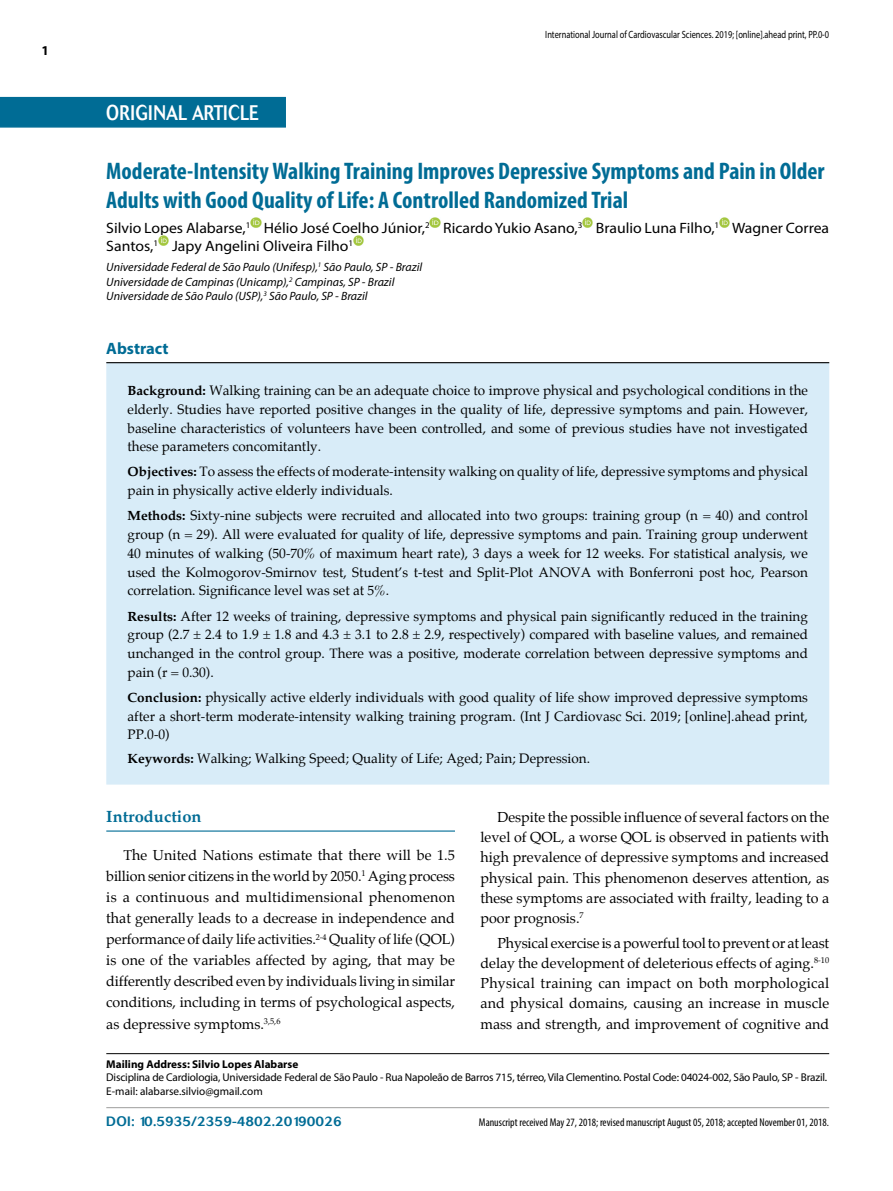
<style>
.page{position:relative;width:893px;height:1191px;background:#fff}
.page>*{position:absolute;margin:0;border:0;box-sizing:border-box;transform-origin:0 0}
.t1{font:700 condensed 24px/28.8px "Myriad Pro";color:#006c95}
.t2{font:500 21px "Cosmos";letter-spacing:.02em;color:#fff;scale:.8 1}
.t3{font:700 16.5px "Palatino";color:#006c95}
.t4{font:700 16.5px "Myriad Pro";color:#006c95}
.t5{font:15px/18px "Myriad Pro";color:#000;scale:1.05 1}
.t6{font:14.25px/20.2px "Palatino";color:#000;text-align:justify}
.t7{font:13.5px/18.8px "Palatino";color:#000;text-align:justify}
.t8{font:500 13.5px "Cosmos";color:#006c95}
.t9{font:700 13.5px "Myriad Pro";color:#000}
.t10{font:italic 12px/14.4px "Myriad Pro";color:#000}
.t11{font:11.25px/13.5px "Myriad Pro";letter-spacing:-.015em;color:#000}
.t12{font:condensed 11.25px "Myriad Pro";color:#000}
.t13{font:700 11.25px "Myriad Pro";color:#000}
.t14{font:10.5px "Myriad Pro";color:#000;scale:.8 1}
.s1{font-weight:700}
</style>
<div class="page">
<hr style="left:106px;top:830px;width:349px;height:1px;background:#006c95">
<div style="left:0;top:97px;width:286px;height:31px;background:#006c95"></div>
<hr style="left:106px;top:1053px;width:723px;height:1px;background:#000">
<hr style="left:106px;top:1107px;width:723px;height:1px;background:#9d9d9c">
<svg style="left:251px;top:217px;width:10px;height:11px"></svg>
<svg style="left:430px;top:217px;width:10px;height:11px"></svg>
<svg style="left:582px;top:217px;width:11px;height:11px"></svg>
<svg style="left:719px;top:217px;width:11px;height:11px"></svg>
<svg style="left:158px;top:235px;width:11px;height:11px"></svg>
<svg style="left:353px;top:235px;width:11px;height:11px"></svg>
<div style="left:106px;top:363px;width:723px;height:421px;background:#d8ecf8"></div>
<hr style="left:106px;top:362px;width:723px;height:1px;background:#000">
<p class="t9" style="left:41px;top:42px;width:9px">1</p>
<h2 class="t2" style="left:106px;top:100px;width:192px">ORIGINAL ARTICLE</h2>
<p class="t14" style="left:545px;top:28px;width:356px">International Journal of Cardiovascular Sciences. 2019; [online].ahead print, PP.0-0</p>
<h1 class="t1" style="left:106px;top:156px;width:720px">Moderate-Intensity Walking Training Improves Depressive Symptoms and Pain in Older<br>Adults with Good Quality of Life: A Controlled Randomized Trial</h1>
<p class="t5" style="left:106px;top:218px;width:690px">Silvio Lopes Alabarse,<sup>1</sup> Hélio José Coelho Júnior,<sup>2</sup> Ricardo Yukio Asano,<sup>3</sup> Braulio Luna Filho,<sup>1</sup> Wagner Correa<br>Santos,<sup>1</sup> Japy Angelini Oliveira Filho<sup>1</sup></p>
<p class="t10" style="left:106px;top:260px;width:317px">Universidade Federal de São Paulo (Unifesp),<sup>1</sup> São Paulo, SP - Brazil<br>Universidade de Campinas (Unicamp),<sup>2</sup> Campinas, SP - Brazil<br>Universidade de São Paulo (USP),<sup>3</sup> São Paulo, SP - Brazil</p>
<p class="t4" style="left:106px;top:338px;width:64px">Abstract</p>
<p class="t7" style="left:128px;top:381px;width:682px"><span class="s1">Background:</span> Walking training can be an adequate choice to improve physical and psychological conditions in the elderly. Studies have reported positive changes in the quality of life, depressive symptoms and pain. However, baseline characteristics of volunteers have been controlled, and some of previous studies have not investigated these parameters concomitantly.</p>
<p class="t7" style="left:128px;top:463px;width:682px"><span class="s1">Objectives:</span> To assess the effects of moderate-intensity walking on quality of life, depressive symptoms and physical pain in physically active elderly individuals.</p>
<p class="t7" style="left:128px;top:506px;width:682px"><span class="s1">Methods:</span> Sixty-nine subjects were recruited and allocated into two groups: training group (n = 40) and control group (n = 29). All were evaluated for quality of life, depressive symptoms and pain. Training group underwent 40 minutes of walking (50-70% of maximum heart rate), 3 days a week for 12 weeks. For statistical analysis, we used the Kolmogorov-Smirnov test, Student’s t-test and Split-Plot ANOVA with Bonferroni post hoc, Pearson correlation. Significance level was set at 5%.</p>
<p class="t7" style="left:128px;top:607px;width:682px"><span class="s1">Results:</span> After 12 weeks of training, depressive symptoms and physical pain significantly reduced in the training group (2.7 ± 2.4 to 1.9 ± 1.8 and 4.3 ± 3.1 to 2.8 ± 2.9, respectively) compared with baseline values, and remained unchanged in the control group. There was a positive, moderate correlation between depressive symptoms and pain (r = 0.30).</p>
<p class="t7" style="left:128px;top:688px;width:682px"><span class="s1">Conclusion:</span> physically active elderly individuals with good quality of life show improved depressive symptoms after a short-term moderate-intensity walking training program. (Int J Cardiovasc Sci. 2019; [online].ahead print, PP.0-0)</p>
<p class="t7" style="left:128px;top:749px;width:464px"><span class="s1">Keywords:</span> Walking; Walking Speed; Quality of Life; Aged; Pain; Depression.</p>
<p class="t3" style="left:106px;top:806px;width:97px">Introduction</p>
<p class="t6" style="left:106px;top:845px;width:350px;line-height:21px;text-indent:17px">The United Nations estimate that there will be 1.5 billion senior citizens in the world by 2050.<sup>1</sup> Aging process is a continuous and multidimensional phenomenon that generally leads to a decrease in independence and performance of daily life activities.<sup>2-4</sup> Quality of life (QOL) is one of the variables affected by aging, that may be differently described even by individuals living in similar conditions, including in terms of psychological aspects, as depressive symptoms.<sup>3,5,6</sup></p>
<p class="t6" style="left:480px;top:807px;width:350px;text-indent:17px">Despite the possible influence of several factors on the level of QOL, a worse QOL is observed in patients with high prevalence of depressive symptoms and increased physical pain. This phenomenon deserves attention, as these symptoms are associated with frailty, leading to a poor prognosis.<sup>7</sup></p>
<p class="t6" style="left:480px;top:932px;width:350px;text-indent:17px">Physical exercise is a powerful tool to prevent or at least delay the development of deleterious effects of aging.<sup>8-10<br></sup>Physical training can impact on both morphological and physical domains, causing an increase in muscle mass and strength, and improvement of cognitive and</p>
<p class="t13" style="left:106px;top:1056px;width:194px">Mailing Address: Silvio Lopes Alabarse</p>
<p class="t11" style="left:106px;top:1070px;width:722px">Disciplina de Cardiologia, Universidade Federal de São Paulo - Rua Napoleão de Barros 715, térreo, Vila Clementino. Postal Code: 04024-002, São Paulo, SP - Brazil.<br>E-mail: alabarse.silvio@gmail.com</p>
<p class="t8" style="left:106px;top:1113px;width:237px">DOI: 10.5935/2359-4802.20190026</p>
<p class="t12" style="left:479px;top:1115px;width:352px">Manuscript received May 27, 2018; revised manuscript August 05, 2018; accepted November 01, 2018.</p>
</div>
